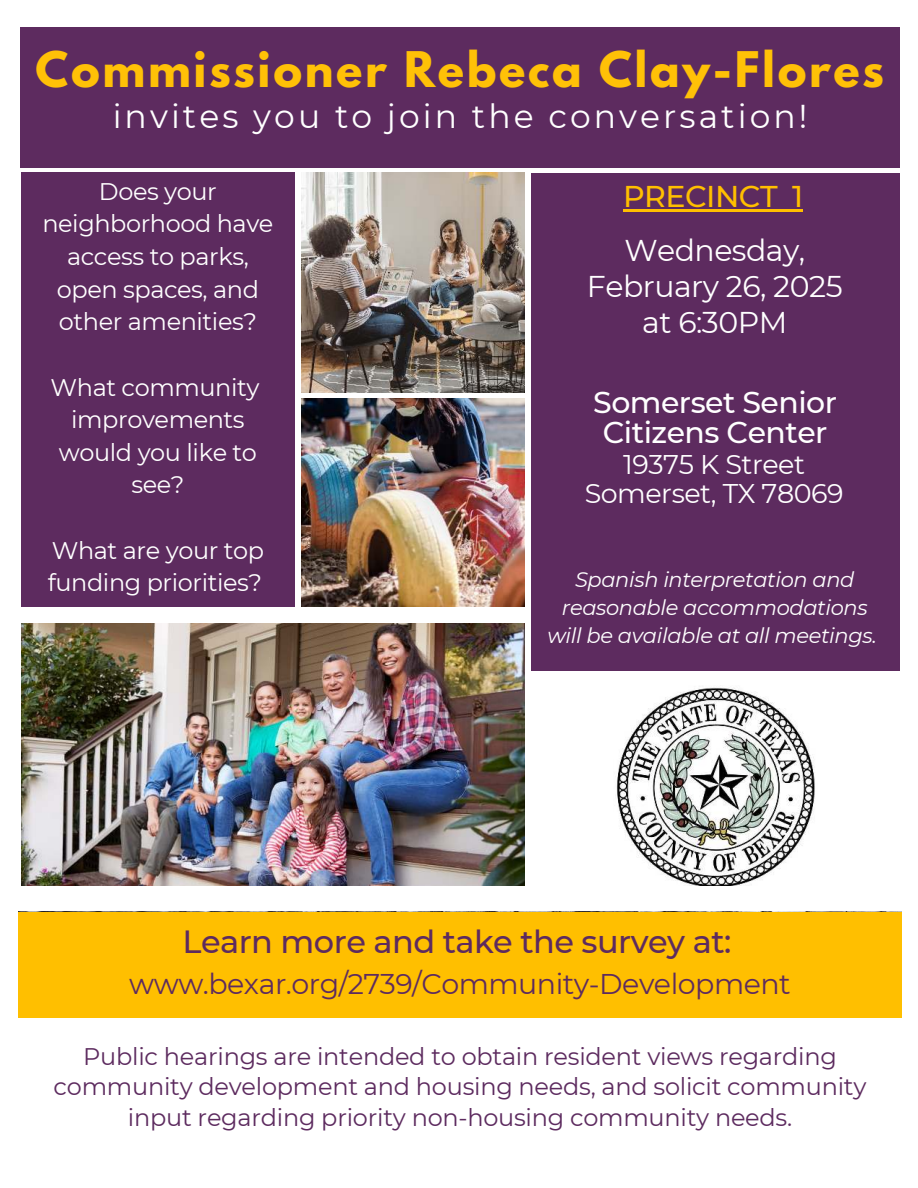
<style>
.page{position:relative;width:918px;height:1188px;background:#fff}
.page>*{position:absolute;margin:0;border:0;box-sizing:border-box;transform-origin:0 0}
.t1{font:700 43.5px "League Spartan";letter-spacing:.06em;color:#ffc107}
.t2{font:33px "Montserrat";letter-spacing:.095em;color:#fff}
.t3{font:500 32.1px "Montserrat";letter-spacing:-.015em;color:#5d2b5f}
.t4{font:30px/36px "Montserrat";letter-spacing:-.015em;color:#fff;text-align:center}
.t5{font:500 30px/30.3px "Montserrat";letter-spacing:-.015em;color:#fff;text-align:center}
.t6{font:500 30px "Montserrat";letter-spacing:-.015em;color:#ffbf00}
.t7{font:28.5px "Montserrat";letter-spacing:-.015em;color:#5d2b5f}
.t8{font:27px/29.2px "Montserrat";letter-spacing:-.015em;color:#fff;text-align:center}
.t9{font:24px/30.3px "Montserrat";letter-spacing:-.01em;color:#5d2b5f;text-align:center}
.t10{font:24px/32.7px "Montserrat";letter-spacing:-.015em;color:#fff;text-align:center}
.t11{font:italic 21px/28.2px "Montserrat";letter-spacing:-.015em;color:#fff;text-align:center}
</style>
<div class="page">
<div style="left:21px;top:27px;width:879px;height:141px;background:#5d2b5f"></div>
<img style="left:22px;top:624px;width:503px;height:261px">
<div style="left:18px;top:912px;width:884px;height:105px;background:#ffbf00"></div>
<img style="left:616px;top:687px;width:199px;height:198px">
<div style="left:531px;top:173px;width:369px;height:497px;background:#5d2b5f"></div>
<img style="left:302px;top:173px;width:223px;height:219px">
<hr style="left:623px;top:209px;width:154px;height:2px;background:#ffbf00">
<svg style="left:777px;top:209px;width:26px;height:2px"></svg>
<div style="left:21px;top:173px;width:274px;height:434px;background:#5d2b5f"></div>
<img style="left:302px;top:399px;width:223px;height:208px">
<h1 class="t1" style="left:36px;top:35px;width:850px">Commissioner Rebeca Clay-Flores</h1>
<h2 class="t2" style="left:113px;top:93px;width:696px">invites you to join the conversation!</h2>
<p class="t10" style="left:42px;top:174px;width:233px">Does your neighborhood have access to parks, open spaces, and other amenities?</p>
<p class="t10" style="left:51px;top:370px;width:210px">What community improvements would you like to see?</p>
<p class="t10" style="left:48px;top:533px;width:218px;text-align:left">What are your top funding priorities?</p>
<p class="t6" style="left:623px;top:175px;width:182px">PRECINCT 1</p>
<p class="t4" style="left:587px;top:232px;width:257px">Wednesday,<br>February 26, 2025 at 6:30PM</p>
<p class="t5" style="left:593px;top:386px;width:245px">Somerset Senior<br>Citizens Center</p>
<p class="t8" style="left:585px;top:449px;width:260px">19375 K Street<br>Somerset, TX 78069</p>
<p class="t11" style="left:548px;top:564px;width:331px">Spanish interpretation and reasonable accommodations will be available at all meetings.</p>
<h3 class="t3" style="left:183px;top:920px;width:550px">Learn more and take the survey at:</h3>
<p class="t7" style="left:129px;top:964px;width:663px">www.bexar.org/2739/Community-Development</p>
<p class="t9" style="left:54px;top:1040px;width:814px">Public hearings are intended to obtain resident views regarding community development and housing needs, and solicit community input regarding priority non-housing community needs.</p>
</div>
